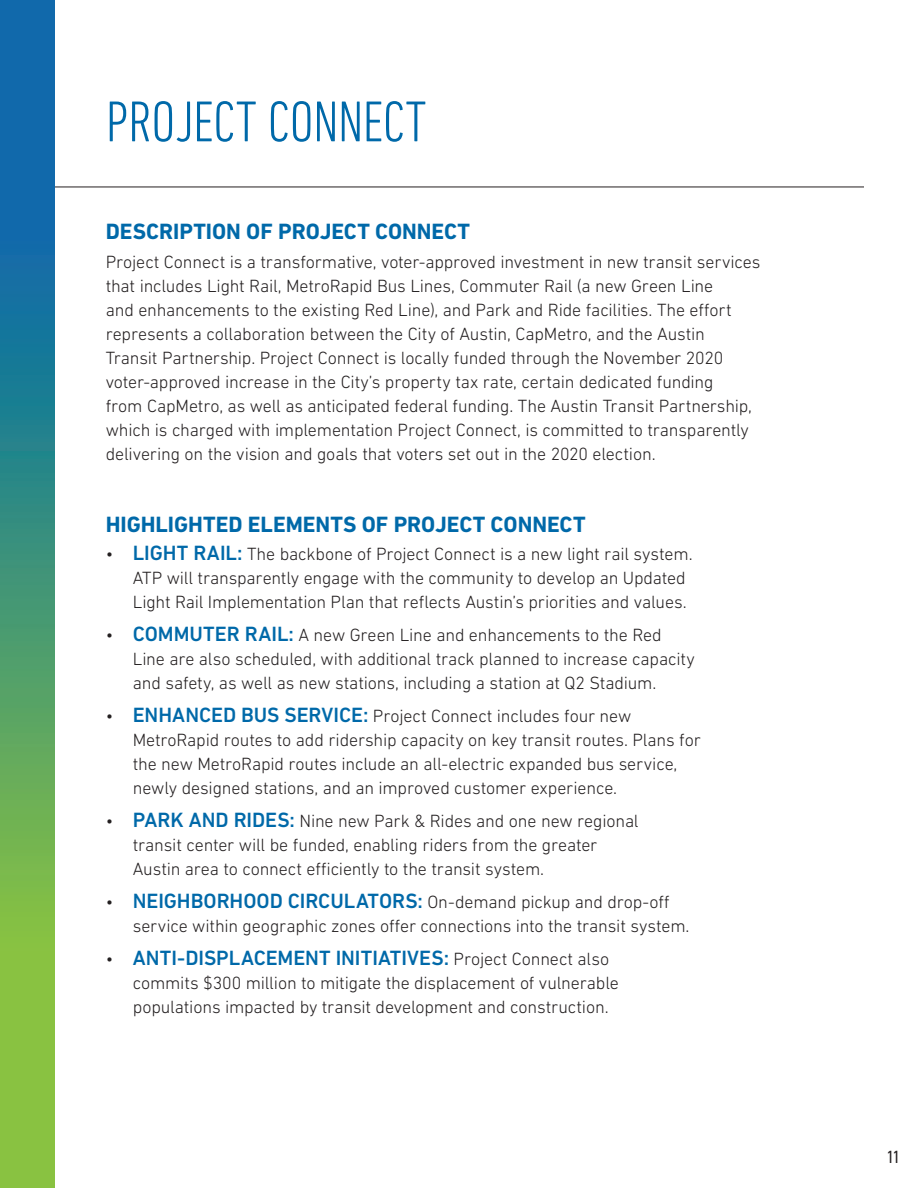
<style>
.page{position:relative;width:918px;height:1188px;background:#fff}
.page>*{position:absolute;margin:0;border:0;box-sizing:border-box;transform-origin:0 0}
.t1{font:300 condensed 58.5px "DIN Next LT Pro";letter-spacing:-.01em;color:#0069a9}
.t2{font:700 22.5px "DIN Next LT Pro";color:#0069a9}
.t3{font:500 21px "DIN Next LT Pro";color:#0069a9}
.body_copy{font:300 18px/24px "DIN Next LT Pro";letter-spacing:-.01em;color:#231f20}
.t4{font:condensed 18px "DIN Next LT Pro";color:#231f20}
.s1{font-weight:500;font-size:21px;color:#0069a9}
.s2{font-weight:300;font-size:18px;color:#231f20}
</style>
<div class="page">
<hr style="left:54px;top:187px;width:810px;height:1px;background:#231f20">
<svg style="left:0;top:0;width:54px;height:1188px;background:#489575"></svg>
<h3 class="t1" style="left:106px;top:88px;width:322px">PROJECT CONNECT</h3>
<h4 class="t2" style="left:106px;top:219px;width:366px">DESCRIPTION OF PROJECT CONNECT</h4>
<p class="body_copy" style="left:106px;top:250px;width:656px">Project Connect is a transformative, voter-approved investment in new transit services that includes Light Rail, MetroRapid Bus Lines, Commuter Rail (a new Green Line<br>and enhancements to the existing Red Line), and Park and Ride facilities. The effort represents a collaboration between the City of Austin, CapMetro, and the Austin Transit Partnership. Project Connect is locally funded through the November 2020 voter-approved increase in the City’s property tax rate, certain dedicated funding<br>from CapMetro, as well as anticipated federal funding. The Austin Transit Partnership, which is charged with implementation Project Connect, is committed to transparently delivering on the vision and goals that voters set out in the 2020 election.</p>
<h4 class="t2" style="left:106px;top:511px;width:481px">HIGHLIGHTED ELEMENTS OF PROJECT CONNECT</h4>
<p class="body_copy" style="left:133px;top:542px;width:561px;text-indent:-27px">• <span class="s1">LIGHT RAIL:</span> The backbone of Project Connect is a new light rail system.<br>ATP will transparently engage with the community to develop an Updated<br>Light Rail Implementation Plan that reflects Austin’s priorities and values.</p>
<p class="body_copy" style="left:133px;top:623px;width:564px;text-indent:-27px">• <span class="s1">COMMUTER RAIL:</span> A new Green Line and enhancements to the Red<br>Line are also scheduled, with additional track planned to increase capacity and safety, as well as new stations, including a station at Q2 Stadium.</p>
<p class="body_copy" style="left:133px;top:704px;width:570px;text-indent:-27px">• <span class="s1">ENHANCED BUS SERVICE:</span> Project Connect includes four new MetroRapid routes to add ridership capacity on key transit routes. Plans for the new MetroRapid routes include an all-electric expanded bus service, newly designed stations, and an improved customer experience.</p>
<p class="body_copy" style="left:133px;top:809px;width:507px;text-indent:-27px">• <span class="s1">PARK AND RIDES:</span> Nine new Park &amp; Rides and one new regional transit center will be funded, enabling riders from the greater<br>Austin area to connect efficiently to the transit system.</p>
<p class="body_copy" style="left:133px;top:890px;width:558px;text-indent:-27px">• <span class="s1">NEIGHBORHOOD CIRCULATORS:</span> On-demand pickup and drop-off service within geographic zones offer connections into the transit system.</p>
<p class="t3" style="left:106px;top:946px;width:505px"><span class="s2">•</span> ANTI-DISPLACEMENT INITIATIVES: <span class="s2">Project Connect also</span></p>
<p class="body_copy" style="left:133px;top:971px;width:488px">commits $300 million to mitigate the displacement of vulnerable populations impacted by transit development and construction.</p>
<p class="t4" style="left:887px;top:1146px;width:14px">11</p>
</div>
